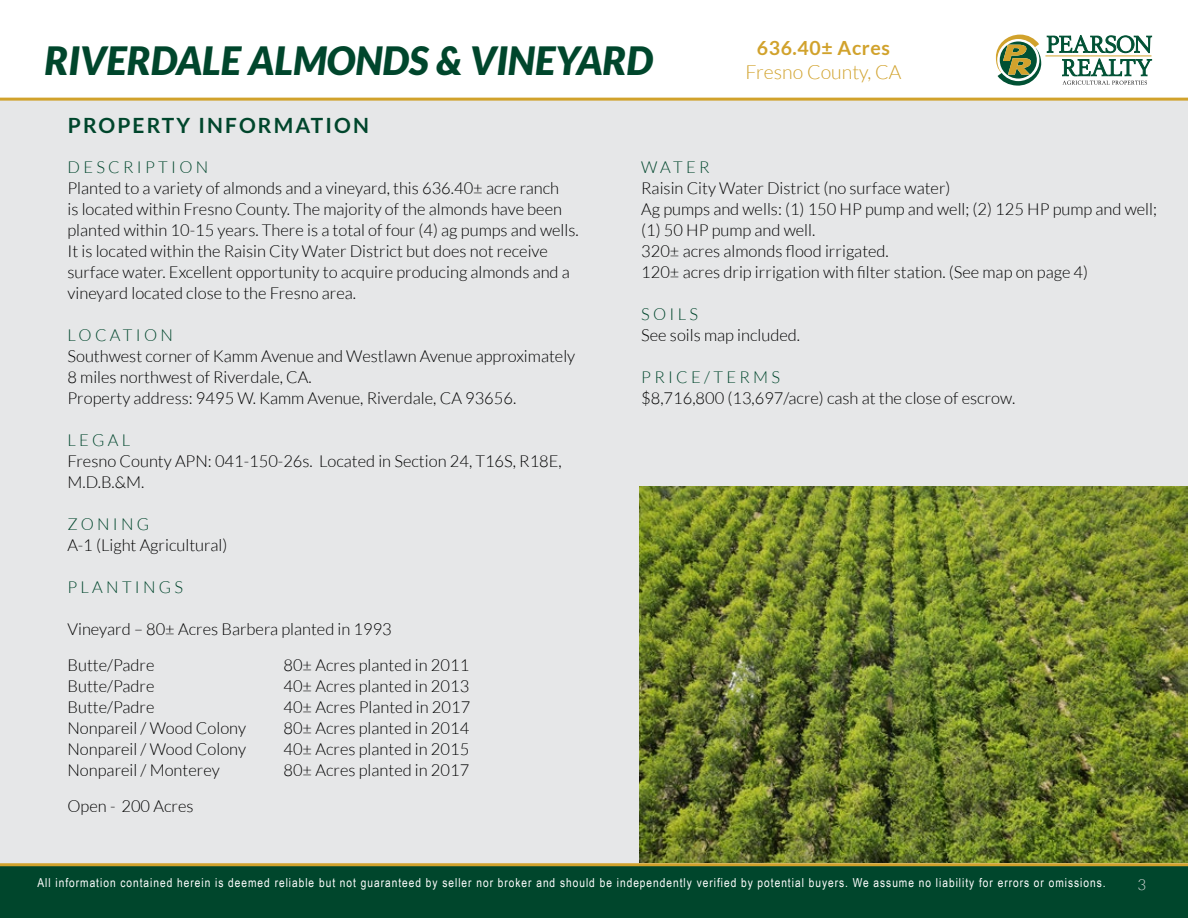
<style>
.page{position:relative;width:1188px;height:918px;background:#fff}
.page>*{position:absolute;margin:0;border:0;box-sizing:border-box;transform-origin:0 0}
.t1{font:italic 900 39px "Lato";color:#00462c}
.t2{font:700 21px "Lato";letter-spacing:.1em;color:#00462c}
.t3{font:300 19.5px "Lato";color:#d1a22c}
.t4{font:700 19.5px "Lato";letter-spacing:.03em;color:#d1a22c}
.t5{font:300 16.5px/21px "Lato";color:#000}
.t6{font:300 16.5px "Lato";letter-spacing:.2em;color:#00462c}
.t7{font:300 15px "Lato";color:#dcddde}
.t8{font:12.3px "Arial Narrow";letter-spacing:.08em;color:#fff}
</style>
<div class="page">
<div style="left:0;top:99px;width:1188px;height:765px;background:#e6e7e8"></div>
<img style="left:639px;top:486px;width:549px;height:376px">
<svg style="left:996px;top:35px;width:156px;height:51px"></svg>
<div style="left:0;top:864px;width:1188px;height:54px;background:#00462c"></div>
<hr style="left:0;top:863px;width:1188px;height:3px;background:#d1a22c">
<hr style="left:0;top:98px;width:1188px;height:3px;background:#d1a22c">
<h1 class="t1" style="left:44px;top:38px;width:610px">RIVERDALE ALMONDS &amp; VINEYARD</h1>
<p class="t2" style="left:68px;top:114px;width:303px">PROPERTY INFORMATION</p>
<p class="t4" style="left:757px;top:36px;width:135px">636.40± Acres</p>
<p class="t3" style="left:745px;top:61px;width:157px">Fresno County, CA</p>
<p class="t6" style="left:68px;top:159px;width:142px">DESCRIPTION</p>
<p class="t5" style="left:68px;top:178px;width:513px">Planted to a variety of almonds and a vineyard, this 636.40± acre ranch<br>is located within Fresno County. The majority of the almonds have been planted within 10-15 years. There is a total of four (4) ag pumps and wells.<br>It is located within the Raisin City Water District but does not receive surface water. Excellent opportunity to acquire producing almonds and a vineyard located close to the Fresno area.</p>
<p class="t6" style="left:68px;top:327px;width:107px">LOCATION</p>
<p class="t5" style="left:68px;top:346px;width:509px">Southwest corner of Kamm Avenue and Westlawn Avenue approximately<br>8 miles northwest of Riverdale, CA.<br>Property address: 9495 W. Kamm Avenue, Riverdale, CA 93656.</p>
<p class="t6" style="left:68px;top:432px;width:64px">LEGAL</p>
<p class="t5" style="left:68px;top:451px;width:496px">Fresno County APN: 041-150-26s. Located in Section 24, T16S, R18E,<br>M.D.B.&amp;M.</p>
<p class="t6" style="left:68px;top:516px;width:83px">ZONING</p>
<p class="t5" style="left:68px;top:535px;width:161px">A-1 (Light Agricultural)</p>
<p class="t6" style="left:68px;top:579px;width:117px">PLANTINGS</p>
<p class="t5" style="left:68px;top:612px;width:326px;line-height:36px">Vineyard – 80± Acres Barbera planted in 1993<br>Butte/Padre</p>
<p class="t5" style="left:284px;top:655px;width:187px">80± Acres planted in 2011</p>
<p class="t5" style="left:68px;top:676px;width:88px">Butte/Padre</p>
<p class="t5" style="left:284px;top:676px;width:187px">40± Acres planted in 2013</p>
<p class="t5" style="left:68px;top:697px;width:88px">Butte/Padre</p>
<p class="t5" style="left:284px;top:697px;width:188px">40± Acres Planted in 2017</p>
<p class="t5" style="left:68px;top:718px;width:180px">Nonpareil / Wood Colony</p>
<p class="t5" style="left:284px;top:718px;width:187px">80± Acres planted in 2014</p>
<p class="t5" style="left:68px;top:739px;width:180px">Nonpareil / Wood Colony</p>
<p class="t5" style="left:284px;top:739px;width:187px">40± Acres planted in 2015</p>
<p class="t5" style="left:68px;top:760px;width:154px">Nonpareil / Monterey</p>
<p class="t5" style="left:284px;top:760px;width:187px">80± Acres planted in 2017</p>
<p class="t5" style="left:68px;top:796px;width:128px">Open - 200 Acres</p>
<p class="t6" style="left:641px;top:159px;width:70px">WATER</p>
<p class="t5" style="left:641px;top:178px;width:517px">Raisin City Water District (no surface water)<br>Ag pumps and wells: (1) 150 HP pump and well; (2) 125 HP pump and well; (1) 50 HP pump and well.<br>320± acres almonds flood irrigated.<br>120± acres drip irrigation with filter station. (See map on page 4)</p>
<p class="t6" style="left:641px;top:306px;width:58px">SOILS</p>
<p class="t5" style="left:641px;top:325px;width:160px">See soils map included.</p>
<p class="t6" style="left:641px;top:369px;width:140px">PRICE/TERMS</p>
<p class="t5" style="left:641px;top:388px;width:376px">$8,716,800 (13,697/acre) cash at the close of escrow.</p>
<p class="t8" style="left:38px;top:873px;width:1070px">All information contained herein is deemed reliable but not guaranteed by seller nor broker and should be independently verified by potential buyers. We assume no liability for errors or omissions.</p>
<p class="t7" style="left:1138px;top:876px;width:10px">3</p>
</div>
